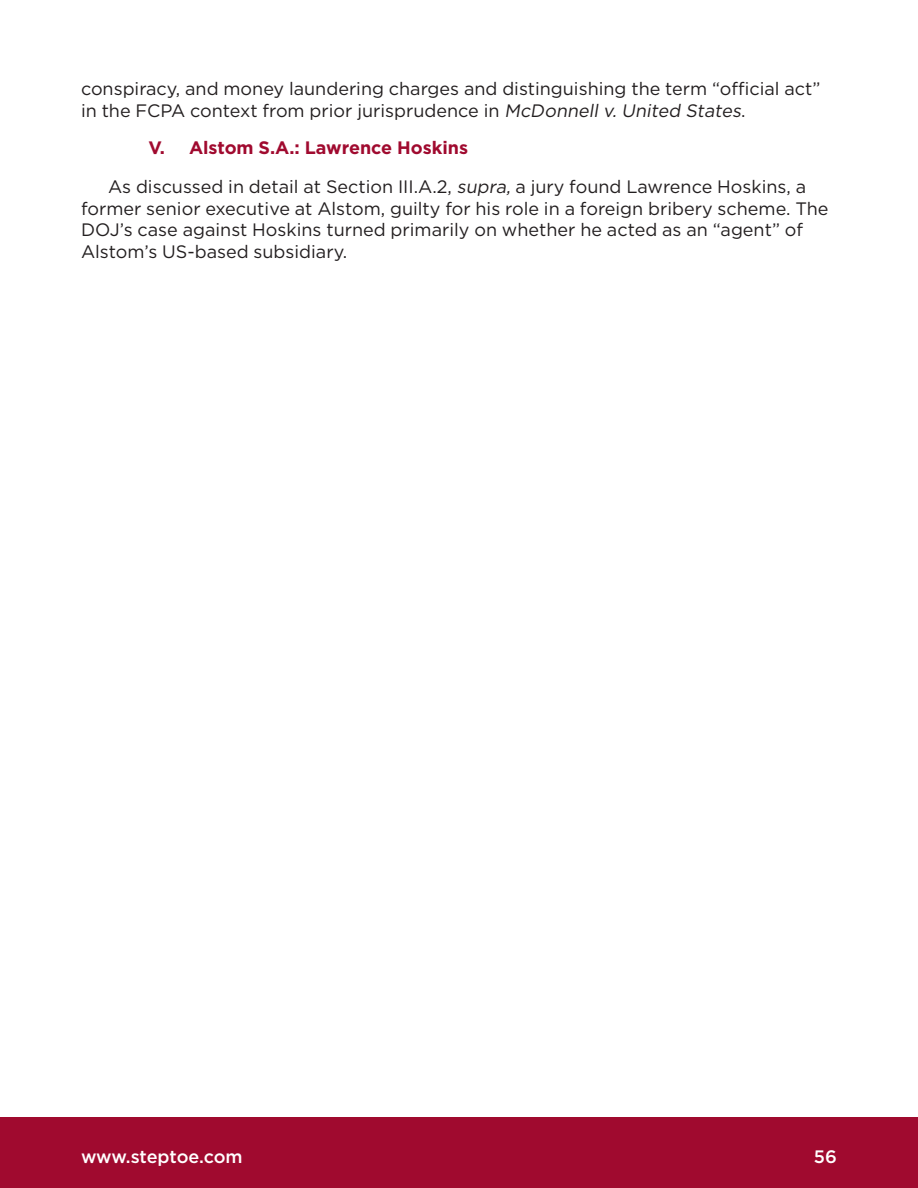
<style>
.page{position:relative;width:918px;height:1188px;background:#fff}
.page>*{position:absolute;margin:0;border:0;box-sizing:border-box;transform-origin:0 0}
.Body_Text_First_Inde{font:18px/21.6px "Gotham";color:#231f20}
.t1{font:700 18px "Gotham";color:#a00a2f}
.t2{font:500 18px "Gotham";letter-spacing:-.01em;color:#fff}
.s1{font-style:italic}
</style>
<div class="page">
<div style="left:0;top:1118px;width:918px;height:70px;background:#a00a2f"></div>
<p class="Body_Text_First_Inde" style="left:81px;top:78px;width:741px">conspiracy, and money laundering charges and distinguishing the term “official act” in the FCPA context from prior jurisprudence in <span class="s1">McDonnell v. United States</span>.</p>
<p class="t1" style="left:148px;top:135px;width:321px">V. Alstom S.A.: Lawrence Hoskins</p>
<p class="Body_Text_First_Inde" style="left:81px;top:176px;width:749px;text-indent:27px">As discussed in detail at Section III.A.2, <span class="s1">supra,</span> a jury found Lawrence Hoskins, a former senior executive at Alstom, guilty for his role in a foreign bribery scheme. The DOJ’s case against Hoskins turned primarily on whether he acted as an “agent” of Alstom’s US-based subsidiary.</p>
<p class="t2" style="left:81px;top:1145px;width:163px">www.steptoe.com</p>
<p class="t2" style="left:814px;top:1145px;width:25px">56</p>
</div>
